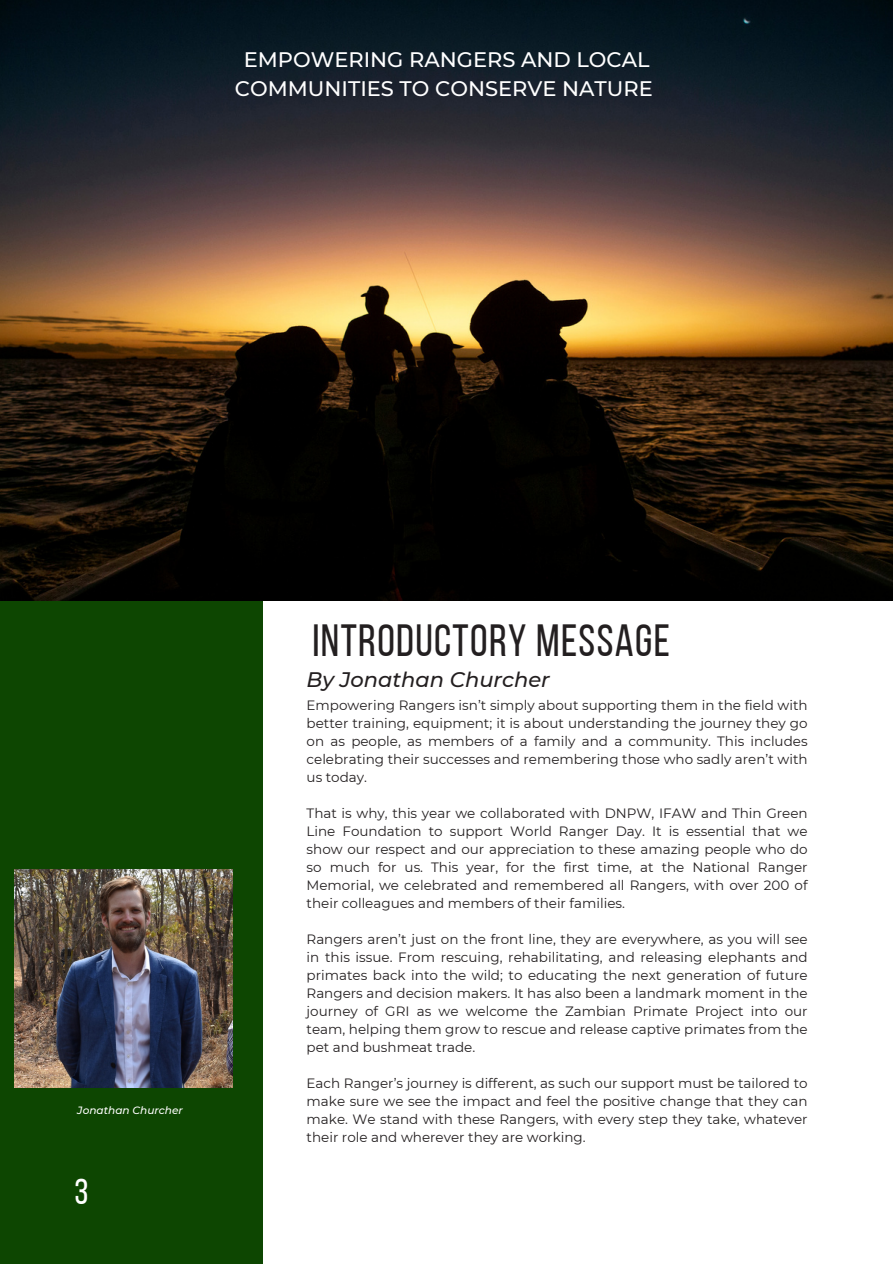
<style>
.page{position:relative;width:893px;height:1264px;background:#fff}
.page>*{position:absolute;margin:0;border:0;box-sizing:border-box;transform-origin:0 0}
.t1{font:45px "Bebas Neue";letter-spacing:.03em;color:#231f20}
.t2{font:36px "Bebas Neue";color:#fff}
.t3{font:500 21px/29.2px "Montserrat";color:#fff;text-align:center}
.t4{font:italic 500 21px "Montserrat";color:#231f20}
.t5{font:13.5px/18px "Montserrat";color:#231f20;text-align:justify}
.t6{font:italic 500 10.5px "Montserrat";color:#fff}
</style>
<div class="page">
<div style="left:0;top:0;width:263px;height:1263px;background:#0d4601"></div>
<img style="left:0;top:0;width:892px;height:600px">
<img style="left:15px;top:870px;width:217px;height:217px">
<h4 class="t3" style="left:235px;top:45px;width:419px">EMPOWERING RANGERS AND LOCAL<br>COMMUNITIES TO CONSERVE NATURE</h4>
<h4 class="t6" style="left:77px;top:1103px;width:107px">Jonathan Churcher</h4>
<h4 class="t2" style="left:74px;top:1177px;width:15px">3</h4>
<h3 class="t1" style="left:312px;top:622px;width:359px">INTRODUCTORY MESSAGE</h3>
<h4 class="t4" style="left:306px;top:666px;width:245px">By Jonathan Churcher</h4>
<p class="t5" style="left:306px;top:696px;width:502px">Empowering Rangers isn’t simply about supporting them in the field with better training, equipment; it is about understanding the journey they go on as people, as members of a family and a community. This includes celebrating their successes and remembering those who sadly aren’t with us today.</p>
<p class="t5" style="left:306px;top:804px;width:502px">That is why, this year we collaborated with DNPW, IFAW and Thin Green Line Foundation to support World Ranger Day. It is essential that we show our respect and our appreciation to these amazing people who do so much for us. This year, for the first time, at the National Ranger Memorial, we celebrated and remembered all Rangers, with over 200 of their colleagues and members of their families.</p>
<p class="t5" style="left:306px;top:930px;width:502px">Rangers aren’t just on the front line, they are everywhere, as you will see in this issue. From rescuing, rehabilitating, and releasing elephants and primates back into the wild; to educating the next generation of future Rangers and decision makers. It has also been a landmark moment in the journey of GRI as we welcome the Zambian Primate Project into our team, helping them grow to rescue and release captive primates from the pet and bushmeat trade.</p>
<h1 class="t5" style="left:306px;top:1074px;width:502px">Each Ranger’s journey is different, as such our support must be tailored to make sure we see the impact and feel the positive change that they can make. We stand with these Rangers, with every step they take, whatever their role and wherever they are working.</h1>
</div>
